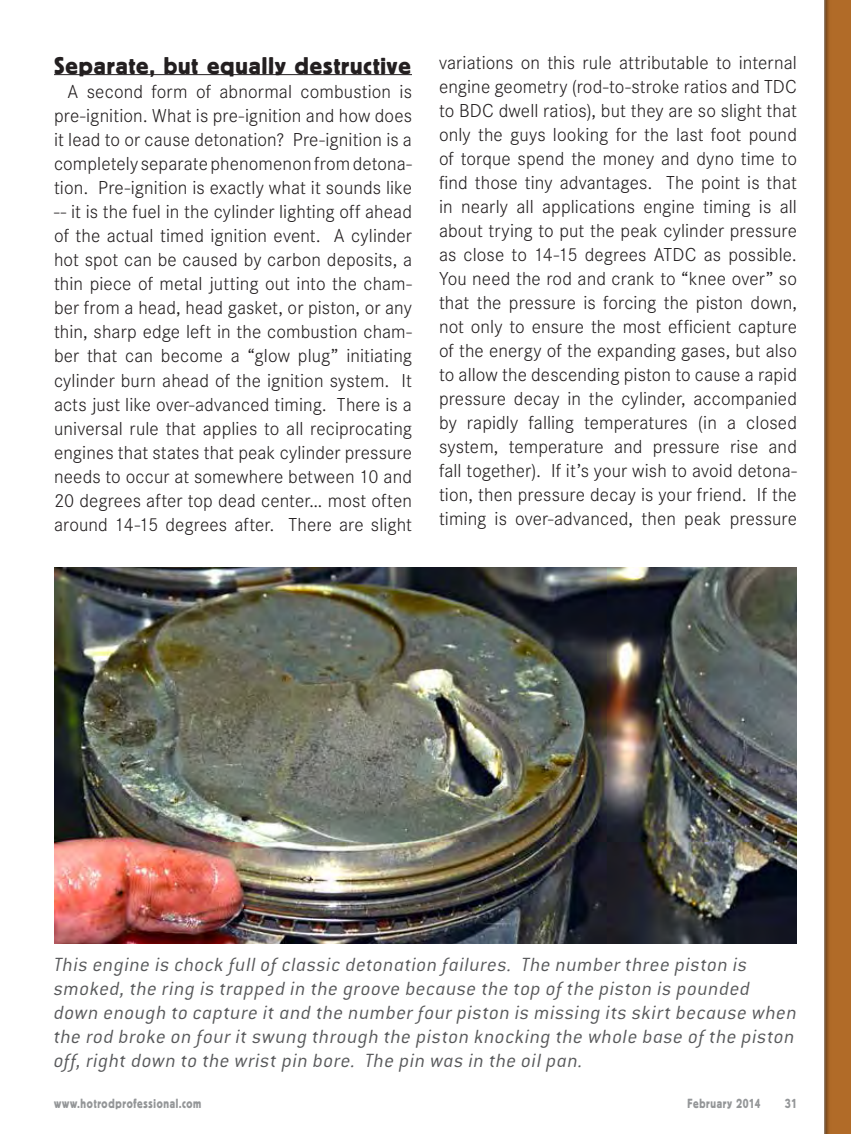
<style>
.page{position:relative;width:851px;height:1134px;background:#fff}
.page>*{position:absolute;margin:0;border:0;box-sizing:border-box;transform-origin:0 0}
.Chapter_title{font:24px "Block BE";letter-spacing:.04em;color:#231f20}
.t1{font:italic 300 21px/24px "Conduit ITC";letter-spacing:.03em;color:#58595b}
.Content{font:300 19.5px/24px "Corporate S";letter-spacing:.005em;color:#231f20;text-align:justify}
.t2{font:13.2px "Block BE";letter-spacing:.065em;color:#949698;scale:.82 1}
</style>
<div class="page">
<svg style="left:824px;top:0;width:26px;height:1134px;background:#a96829"></svg>
<img style="left:54px;top:567px;width:742px;height:377px">
<hr style="left:54px;top:74px;width:358px;height:1px;background:#231f20">
<p class="Chapter_title" style="left:54px;top:53px;width:358px">Separate, but equally destructive</p>
<p class="Content" style="left:54px;top:80px;width:359px;text-indent:13px">A second form of abnormal combustion is pre-ignition. What is pre-ignition and how does it lead to or cause detonation? Pre-ignition is a completely separate phenomenon from detona&shy;tion. Pre-ignition is exactly what it sounds like -- it is the fuel in the cylinder lighting off ahead of the actual timed ignition event. A cylinder hot spot can be caused by carbon deposits, a thin piece of metal jutting out into the cham&shy;ber from a head, head gasket, or piston, or any thin, sharp edge left in the combustion cham&shy;ber that can become a “glow plug” initiating cylinder burn ahead of the ignition system. It acts just like over-advanced timing. There is a universal rule that applies to all reciprocating engines that states that peak cylinder pressure needs to occur at somewhere between 10 and 20 degrees after top dead center… most often around 14-15 degrees after. There are slight</p>
<p class="Content" style="left:439px;top:51px;width:359px">variations on this rule attributable to internal engine geometry (rod-to-stroke ratios and TDC to BDC dwell ratios), but they are so slight that only the guys looking for the last foot pound of torque spend the money and dyno time to find those tiny advantages. The point is that in nearly all applications engine timing is all about trying to put the peak cylinder pressure as close to 14-15 degrees ATDC as possible.<br>You need the rod and crank to “knee over” so that the pressure is forcing the piston down, not only to ensure the most efficient capture of the energy of the expanding gases, but also to allow the descending piston to cause a rapid pressure decay in the cylinder, accompanied by rapidly falling temperatures (in a closed system, temperature and pressure rise and fall together). If it’s your wish to avoid detona&shy;tion, then pressure decay is your friend. If the timing is over-advanced, then peak pressure</p>
<p class="t1" style="left:54px;top:952px;width:744px">This engine is chock full of classic detonation failures. The number three piston is smoked, the ring is trapped in the groove because the top of the piston is pounded down enough to capture it and the number four piston is missing its skirt because when the rod broke on four it swung through the piston knocking the whole base of the piston off, right down to the wrist pin bore. The pin was in the oil pan.</p>
<p class="t2" style="left:54px;top:1096px;width:181px">www.hotrodprofessional.com</p>
<p class="t2" style="left:687px;top:1096px;width:90px">February 2014</p>
<p class="t2" style="left:785px;top:1096px;width:16px">31</p>
</div>
